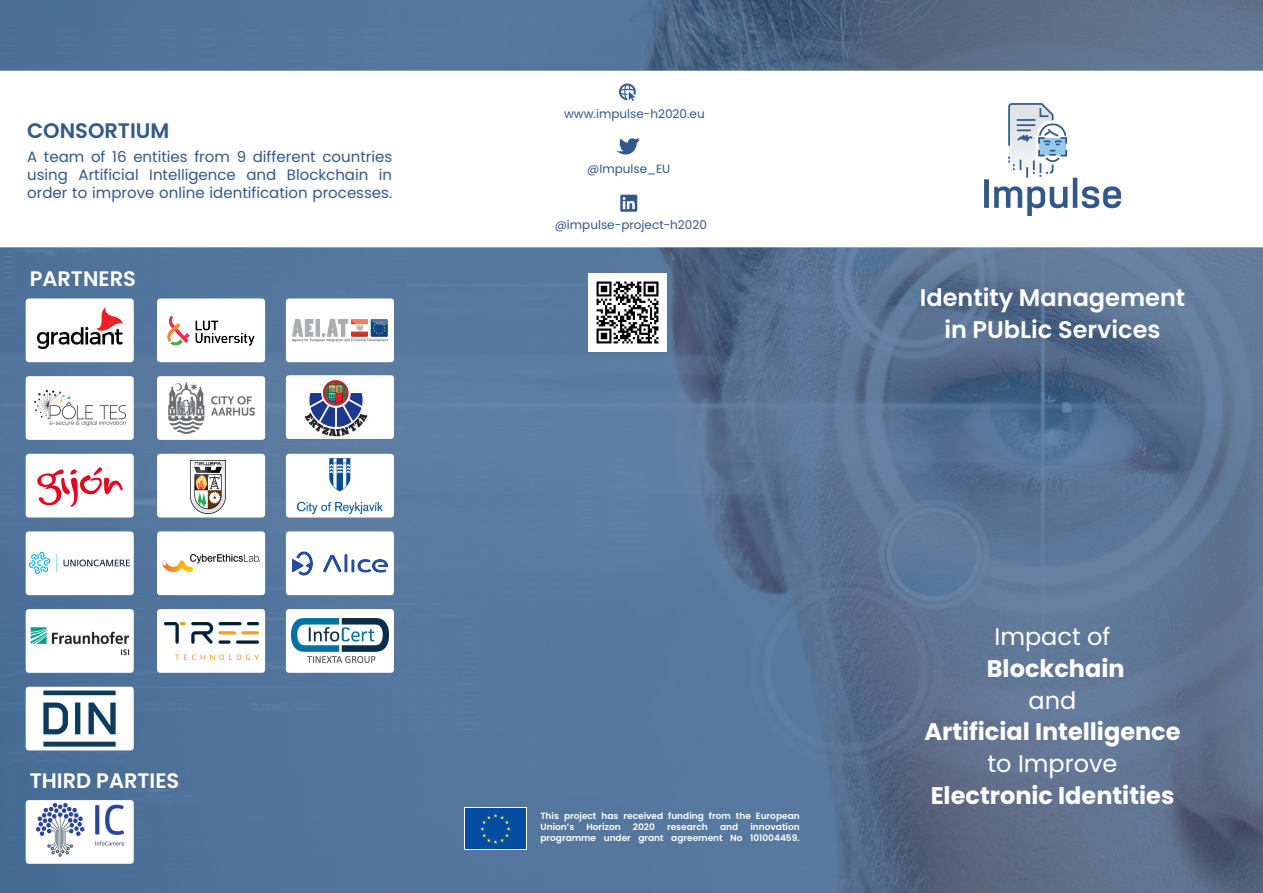
<style>
.page{position:relative;width:1263px;height:893px;background:#fff}
.page>*{position:absolute;margin:0;border:0;box-sizing:border-box;transform-origin:0 0}
.t1{font:700 24px "Poppins";color:#fff}
.t2{font:600 24px/31.8px "Poppins";color:#fff;text-align:center}
.t3{font:24px "Poppins";color:#fff}
.t4{font:600 21px "Poppins";color:#fff}
.t5{font:600 21px "Poppins";color:#32588c}
.t6{font:15px/18px "Poppins";color:#32588c;text-align:justify}
.t7{font:12px "Poppins";color:#32588c}
.t8{font:600 9px/10.8px "Poppins";color:#fff}
</style>
<div class="page">
<img style="left:0;top:0;width:1263px;height:893px">
<svg style="left:464px;top:808px;width:63px;height:42px"></svg>
<div style="left:465px;top:809px;width:61px;height:40px;background:#034ea2"></div>
<svg style="left:480px;top:814px;width:31px;height:30px"></svg>
<svg style="left:0;top:71px;width:1263px;height:176px"></svg>
<img style="left:985px;top:103px;width:135px;height:112px">
<svg style="left:613px;top:136px;width:27px;height:19px"></svg>
<svg style="left:620px;top:195px;width:17px;height:17px"></svg>
<svg style="left:619px;top:83px;width:17px;height:18px"></svg>
<div style="left:26px;top:298px;width:108px;height:64px;background:#fff"></div>
<img style="left:37px;top:307px;width:85px;height:41px">
<div style="left:157px;top:298px;width:108px;height:64px;background:#fff"></div>
<img style="left:160px;top:308px;width:101px;height:45px">
<div style="left:286px;top:298px;width:108px;height:64px;background:#fff"></div>
<img style="left:293px;top:319px;width:94px;height:22px">
<div style="left:26px;top:376px;width:108px;height:64px;background:#fff;border:6px solid #fff"></div>
<img style="left:34px;top:390px;width:91px;height:36px">
<div style="left:157px;top:376px;width:108px;height:64px;background:#fff;border:6px solid #fff"></div>
<img style="left:168px;top:383px;width:86px;height:50px">
<div style="left:286px;top:375px;width:108px;height:64px;background:#fff"></div>
<img style="left:302px;top:379px;width:68px;height:59px">
<div style="left:26px;top:454px;width:108px;height:63px;background:#fff"></div>
<img style="left:37px;top:467px;width:85px;height:39px">
<div style="left:157px;top:454px;width:108px;height:63px;background:#fff"></div>
<img style="left:190px;top:460px;width:36px;height:53px">
<div style="left:286px;top:454px;width:108px;height:63px;background:#fff"></div>
<img style="left:297px;top:458px;width:86px;height:55px">
<div style="left:26px;top:609px;width:108px;height:64px;background:#fff;border:6px solid #fff"></div>
<img style="left:30px;top:627px;width:99px;height:28px">
<div style="left:157px;top:609px;width:108px;height:64px;background:#fff;border:6px solid #fff"></div>
<img style="left:164px;top:622px;width:94px;height:38px">
<div style="left:286px;top:609px;width:108px;height:64px;background:#fff;border:6px solid #fff"></div>
<img style="left:292px;top:619px;width:96px;height:44px">
<div style="left:26px;top:687px;width:108px;height:63px;background:#fff;border:6px solid #fff"></div>
<img style="left:44px;top:691px;width:72px;height:55px">
<div style="left:26px;top:800px;width:108px;height:64px;background:#fff;border:6px solid #fff"></div>
<img style="left:36px;top:804px;width:87px;height:52px">
<div style="left:26px;top:531px;width:108px;height:64px;background:#fff"></div>
<img style="left:29px;top:553px;width:101px;height:21px">
<div style="left:157px;top:531px;width:108px;height:64px;background:#fff"></div>
<img style="left:163px;top:555px;width:96px;height:17px">
<div style="left:286px;top:531px;width:108px;height:64px;background:#fff"></div>
<img style="left:280px;top:538px;width:119px;height:51px">
<img style="left:588px;top:273px;width:78px;height:78px">
<h2 class="t5" style="left:27px;top:118px;width:144px">CONSORTIUM</h2>
<p class="t6" style="left:27px;top:148px;width:367px">A team of 16 entities from 9 different countries using Artificial Intelligence and Blockchain in order to improve online identification processes.</p>
<h2 class="t4" style="left:30px;top:266px;width:108px">PARTNERS</h2>
<h2 class="t4" style="left:30px;top:768px;width:151px">THIRD PARTIES</h2>
<p class="t7" style="left:564px;top:107px;width:142px">www.impulse-h2020.eu</p>
<p class="t7" style="left:587px;top:162px;width:84px">@Impulse_EU</p>
<p class="t7" style="left:555px;top:218px;width:154px">@impulse-project-h2020</p>
<p class="t8" style="left:540px;top:811px;width:261px">This project has received funding from the European<br>Union’s</p>
<p class="t8" style="left:540px;top:821px;width:261px;text-align:right">innovation<br>programme under grant agreement No 101004459.</p>
<p class="t8" style="left:586px;top:821px;width:36px">Horizon</p>
<p class="t8" style="left:633px;top:821px;width:23px">2020</p>
<p class="t8" style="left:667px;top:821px;width:42px">research</p>
<p class="t8" style="left:720px;top:821px;width:20px">and</p>
<h1 class="t2" style="left:920px;top:282px;width:267px">Identity Management in PUbLic Services</h1>
<h1 class="t3" style="left:994px;top:623px;width:118px">Impact of</h1>
<h1 class="t1" style="left:987px;top:654px;width:139px">Blockchain</h1>
<h1 class="t3" style="left:1028px;top:686px;width:49px">and</h1>
<h1 class="t1" style="left:924px;top:718px;width:258px">Artificial Intelligence</h1>
<h1 class="t3" style="left:987px;top:750px;width:132px">to Improve</h1>
<h1 class="t1" style="left:931px;top:782px;width:245px">Electronic Identities</h1>
</div>
